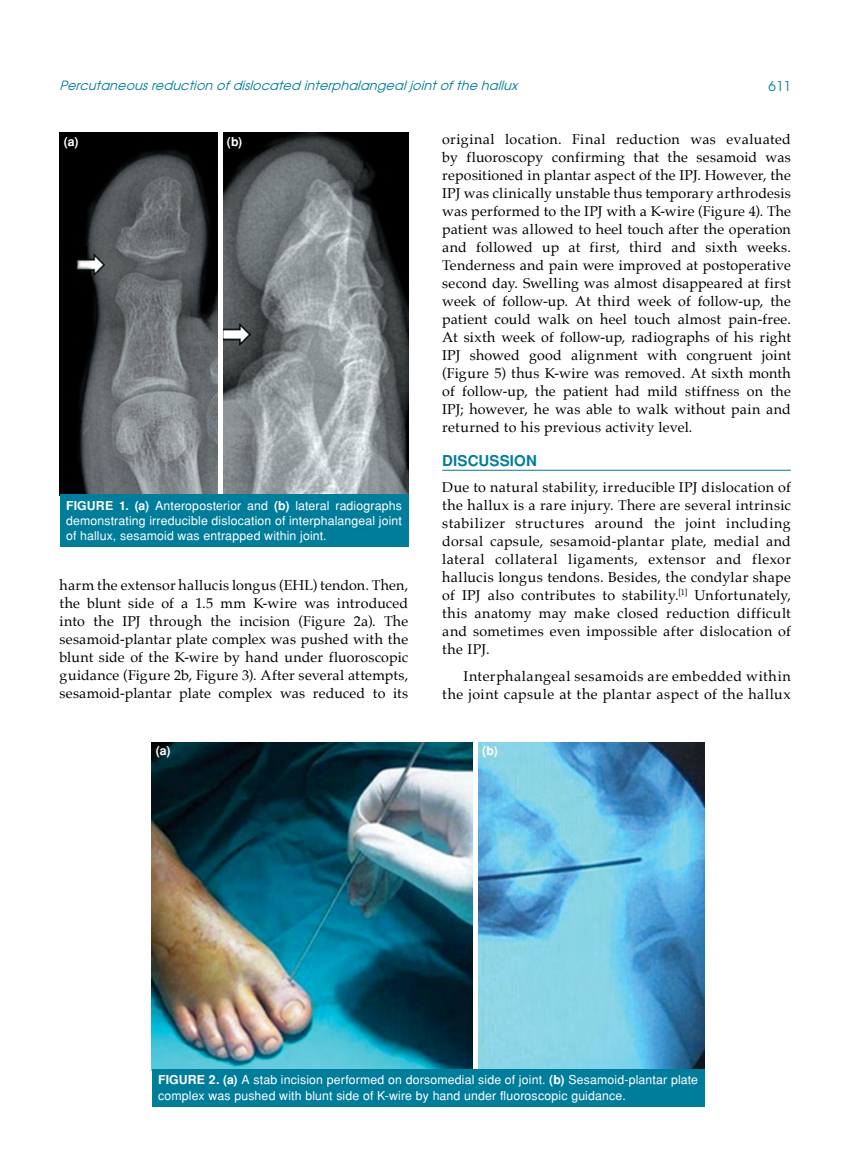
<style>
.page{position:relative;width:859px;height:1170px;background:#fff}
.page>*{position:absolute;margin:0;border:0;box-sizing:border-box;transform-origin:0 0}
.t1{font:700 15px "Helvetica Tr";letter-spacing:.01em;color:#007d9a}
.t2{font:14.25px/18px "Palatino";letter-spacing:.025em;color:#000;text-align:justify}
.t3{font:13.5px "Avant Garde Tr";color:#007d9a}
.t4{font:italic 12.75px "Avant Garde Tr";color:#007d9a}
.t5{font:12.3px/15.3px "Helvetica Normal Tr";letter-spacing:.015em;color:#fff;text-align:justify}
.t6{font:700 12.3px "Helvetica Tr";color:#fff}
.s1{font-family:"Helvetica Tr";font-weight:700}
</style>
<div class="page">
<hr style="left:442px;top:470px;width:349px;height:1px;background:#007d9a">
<img style="left:60px;top:133px;width:348px;height:361px">
<hr style="left:218px;top:132px;width:4px;height:364px;background:#fff">
<div style="left:60px;top:494px;width:348px;height:52px;background:#007d9a"></div>
<img style="left:152px;top:742px;width:552px;height:326px">
<hr style="left:474px;top:741px;width:4px;height:330px;background:#fff">
<div style="left:152px;top:1068px;width:552px;height:38px;background:#007d9a"></div>
<p class="t4" style="left:60px;top:78px;width:463px">Percutaneousreduction ofdislocated interphalangealjointofthe hallux</p>
<p class="t3" style="left:768px;top:77px;width:24px">611</p>
<p class="t6" style="left:64px;top:134px;width:16px">(a)</p>
<p class="t6" style="left:227px;top:134px;width:17px">(b)</p>
<p class="t5" style="left:66px;top:497px;width:337px"><span class="s1">FIGURE 1. (a)</span> Anteroposterior and <span class="s1">(b)</span> lateral radiographs demonstrating irreducible dislocation of interphalangeal joint of hallux, sesamoid was entrapped within joint.</p>
<p class="t2" style="left:60px;top:576px;width:350px">harm the extensor hallucis longus (EHL) tendon. Then, the blunt side of a 1.5 mm K-wire was introduced into the IPJ through the incision (Figure 2a). The sesamoid-plantar plate complex was pushed with the blunt side of the K-wire by hand under fluoroscopic guidance (Figure 2b, Figure 3). After several attempts, sesamoid-plantar plate complex was reduced to its</p>
<p class="t2" style="left:442px;top:130px;width:350px">original location. Final reduction was evaluated by fluoroscopy confirming that the sesamoid was repositioned in plantar aspect of the IPJ. However, the IPJ was clinically unstable thus temporary arthrodesis was performed to the IPJ with a K-wire (Figure 4). The patient was allowed to heel touch after the operation and followed up at first, third and sixth weeks.<br>Tenderness and pain were improved at postoperative second day. Swelling was almost disappeared at first week of follow-up. At third week of follow-up, the patient could walk on heel touch almost pain-free.<br>At sixth week of follow-up, radiographs of his right IPJ showed good alignment with congruent joint (Figure 5) thus K-wire was removed. At sixth month of follow-up, the patient had mild stiffness on the IPJ; however, he was able to walk without pain and returned to his previous activity level.</p>
<p class="t1" style="left:442px;top:451px;width:96px">DISCUSSION</p>
<p class="t2" style="left:442px;top:478px;width:350px">Due to natural stability, irreducible IPJ dislocation of the hallux is a rare injury. There are several intrinsic stabilizer structures around the joint including dorsal capsule, sesamoid-plantar plate, medial and lateral collateral ligaments, extensor and flexor hallucis longus tendons. Besides, the condylar shape of IPJ also contributes to stability.<sup>[1]</sup> Unfortunately, this anatomy may make closed reduction difficult and sometimes even impossible after dislocation of the IPJ.</p>
<p class="t2" style="left:442px;top:666px;width:350px;text-align:right">Interphalangeal sesamoids are embedded within the joint capsule at the plantar aspect of the hallux</p>
<p class="t6" style="left:156px;top:743px;width:16px">(a)</p>
<p class="t6" style="left:482px;top:743px;width:17px">(b)</p>
<p class="t5" style="left:158px;top:1072px;width:542px"><span class="s1">FIGURE 2. (a)</span> A stab incision performed on dorsomedial side of joint. <span class="s1">(b)</span> Sesamoid-plantar plate complex was pushed with blunt side of K-wire by hand under fluoroscopic guidance.</p>
</div>
